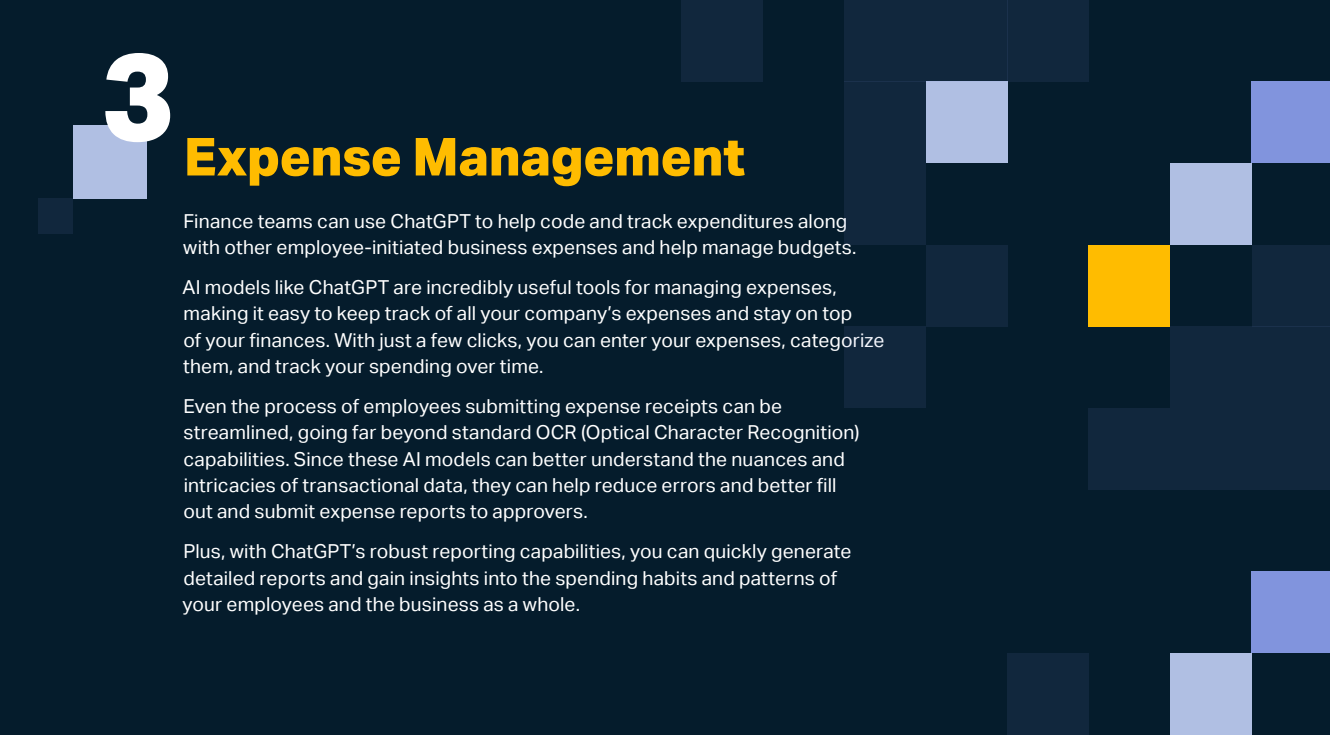
<style>
.page{position:relative;width:1330px;height:735px;background:#051c2c}
.page>*{position:absolute;margin:0;border:0;box-sizing:border-box;transform-origin:0 0}
.t1{font:800 122.5px "Aktiv Grotesk";color:#fff}
.t2{font:800 52.5px "Aktiv Grotesk";letter-spacing:-.01em;color:#ffbc00}
.Body{font:19.25px/26.2px "Aktiv Grotesk";letter-spacing:.01em;color:#fff}
</style>
<div class="page">
<div style="left:1252px;top:572px;width:78px;height:81px;background:#8194dd"></div>
<div style="left:1252px;top:82px;width:78px;height:81px;background:#8194dd"></div>
<div style="left:1170px;top:653px;width:82px;height:82px;background:#b0bfe3"></div>
<div style="left:1170px;top:163px;width:82px;height:82px;background:#b0bfe3"></div>
<div style="left:1089px;top:245px;width:81px;height:82px;background:#ffbc00"></div>
<div style="left:1008px;top:653px;width:81px;height:82px;background:#11273d"></div>
<div style="left:1008px;top:0;width:81px;height:82px;background:#11273d"></div>
<div style="left:926px;top:245px;width:82px;height:82px;background:#11273d"></div>
<div style="left:926px;top:82px;width:82px;height:81px;background:#b0bfe3"></div>
<div style="left:681px;top:0;width:82px;height:82px;background:#11273d"></div>
<div style="left:926px;top:0;width:82px;height:82px;background:#11273d"></div>
<div style="left:844px;top:327px;width:82px;height:81px;background:#11273d"></div>
<div style="left:844px;top:163px;width:82px;height:82px;background:#11273d"></div>
<div style="left:844px;top:82px;width:82px;height:81px;background:#11273d"></div>
<div style="left:844px;top:0;width:82px;height:82px;background:#11273d"></div>
<div style="left:1088px;top:408px;width:82px;height:82px;background:#11273d"></div>
<div style="left:1170px;top:327px;width:82px;height:81px;background:#11273d"></div>
<div style="left:1252px;top:245px;width:78px;height:82px;background:#11273d"></div>
<div style="left:1252px;top:327px;width:78px;height:81px;background:#11273d"></div>
<div style="left:1252px;top:408px;width:78px;height:82px;background:#11273d"></div>
<div style="left:1170px;top:408px;width:82px;height:82px;background:#11273d"></div>
<div style="left:74px;top:125px;width:73px;height:74px;background:#b0bfe3"></div>
<div style="left:38px;top:199px;width:36px;height:35px;background:#11273d"></div>
<p class="t1" style="left:101px;top:26px;width:74px">3</p>
<p class="t2" style="left:184px;top:127px;width:563px">Expense Management</p>
<p class="Body" style="left:183px;top:208px;width:675px">Finance teams can use ChatGPT to help code and track expenditures along with other employee-initiated business expenses and help manage budgets.</p>
<p class="Body" style="left:183px;top:274px;width:703px">AI models like ChatGPT are incredibly useful tools for managing expenses, making it easy to keep track of all your company s’ expenses and stay on top<br>of your finances. With just a few clicks, you can enter your expenses, categorize them, and track your spending over time.</p>
<p class="Body" style="left:183px;top:393px;width:678px">Even the process of employees submitting expense receipts can be streamlined, going far beyond standard OCR (Optical Character Recognition( capabilities. Since these AI models can better understand the nuances and intricacies of transactional data, they can help reduce errors and better fill out and submit expense reports to approvers.</p>
<p class="Body" style="left:183px;top:539px;width:670px">Plus, with ChatGPT s’ robust reporting capabilities, you can quickly generate detailed reports and gain insights into the spending habits and patterns of your employees and the business as a whole.</p>
</div>
